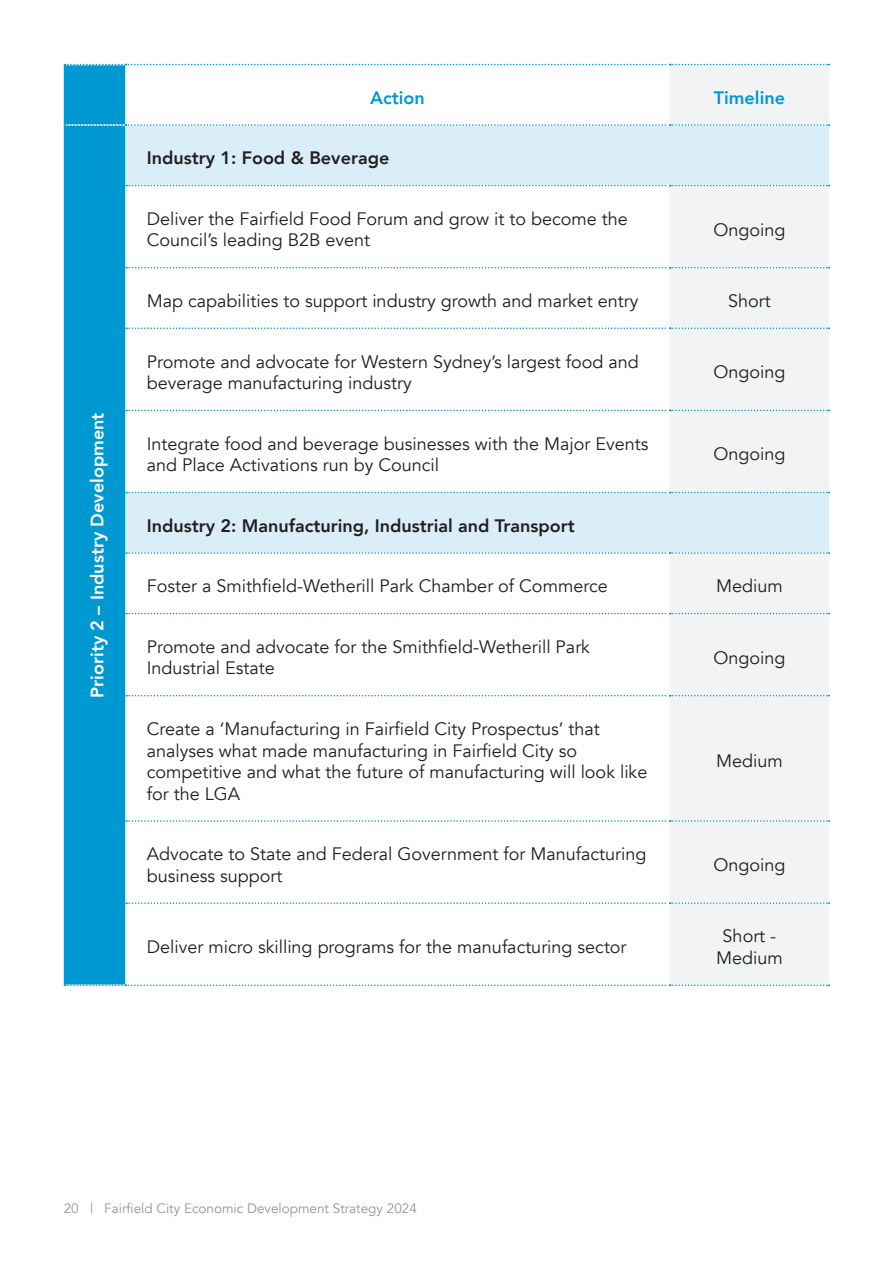
<style>
.page{position:relative;width:893px;height:1263px;background:#fff}
.page>*{position:absolute;margin:0;border:0;box-sizing:border-box;transform-origin:0 0}
.t1{font:18px/21.6px "Avenir";color:#231f20}
.t2{font:800 18px "Avenir";color:#231f20}
.Subheading{font:800 18px "Avenir";color:#fff}
.t3{font:800 18px "Avenir";color:#0098d1}
.t4{font:13.5px "Avenir";color:#939598}
</style>
<div class="page">
<div style="left:64px;top:65px;width:61px;height:920px;background:#0098d1"></div>
<div style="left:670px;top:65px;width:159px;height:919px;background:#f2f3f4"></div>
<svg style="left:125px;top:126px;width:704px;height:427px"></svg>
<svg style="left:126px;top:185px;width:703px;height:1px"></svg>
<svg style="left:126px;top:267px;width:703px;height:1px"></svg>
<svg style="left:126px;top:327px;width:703px;height:2px"></svg>
<svg style="left:126px;top:410px;width:703px;height:1px"></svg>
<svg style="left:126px;top:492px;width:703px;height:1px"></svg>
<svg style="left:126px;top:552px;width:703px;height:2px"></svg>
<svg style="left:126px;top:613px;width:703px;height:1px"></svg>
<svg style="left:126px;top:695px;width:703px;height:1px"></svg>
<svg style="left:126px;top:820px;width:703px;height:2px"></svg>
<svg style="left:126px;top:902px;width:703px;height:2px"></svg>
<svg style="left:65px;top:64px;width:764px;height:1px"></svg>
<svg style="left:65px;top:124px;width:764px;height:2px"></svg>
<svg style="left:65px;top:984px;width:764px;height:2px"></svg>
<p class="t3" style="left:370px;top:84px;width:56px">Action</p>
<p class="t3" style="left:714px;top:84px;width:73px">Timeline</p>
<p class="t2" style="left:147px;top:144px;width:244px">Industry 1: Food &amp; Beverage</p>
<p class="t1" style="left:147px;top:208px;width:482px">Deliver the Fairfield Food Forum and grow it to become the<br>Council’s leading B2B event</p>
<p class="t1" style="left:713px;top:219px;width:74px">Ongoing</p>
<p class="t1" style="left:147px;top:290px;width:493px">Map capabilities to support industry growth and market entry</p>
<p class="t1" style="left:728px;top:290px;width:44px">Short</p>
<p class="Subheading" style="left:83px;top:698px;width:286px;rotate:-90deg">Priority 2 – Industry Development</p>
<p class="t1" style="left:147px;top:351px;width:494px">Promote and advocate for Western Sydney’s largest food and beverage manufacturing industry</p>
<p class="t1" style="left:713px;top:362px;width:74px">Ongoing</p>
<p class="t1" style="left:147px;top:433px;width:503px">Integrate food and beverage businesses with the Major Events and Place Activations run by Council</p>
<p class="t1" style="left:713px;top:444px;width:74px">Ongoing</p>
<p class="t2" style="left:147px;top:511px;width:430px">Industry 2: Manufacturing, Industrial and Transport</p>
<p class="t1" style="left:147px;top:576px;width:462px">Foster a Smithfield-Wetherill Park Chamber of Commerce</p>
<p class="t1" style="left:716px;top:576px;width:68px">Medium</p>
<p class="t1" style="left:147px;top:636px;width:445px">Promote and advocate for the Smithfield-Wetherill Park<br>Industrial Estate</p>
<p class="t1" style="left:713px;top:647px;width:74px">Ongoing</p>
<p class="t1" style="left:147px;top:718px;width:502px">Create a ‘Manufacturing in Fairfield City Prospectus’ that analyses what made manufacturing in Fairfield City so competitive and what the future of manufacturing will look like for the LGA</p>
<p class="t1" style="left:716px;top:751px;width:68px">Medium</p>
<p class="t1" style="left:147px;top:843px;width:501px">Advocate to State and Federal Government for Manufacturing business support</p>
<p class="t1" style="left:713px;top:854px;width:74px">Ongoing</p>
<p class="t1" style="left:147px;top:936px;width:481px">Deliver micro skilling programs for the manufacturing sector</p>
<p class="t1" style="left:716px;top:926px;width:68px;text-align:center">Short -<br>Medium</p>
<p class="t4" style="left:64px;top:1200px;width:355px">20 | Fairfield City Economic Development Strategy 2024</p>
</div>
